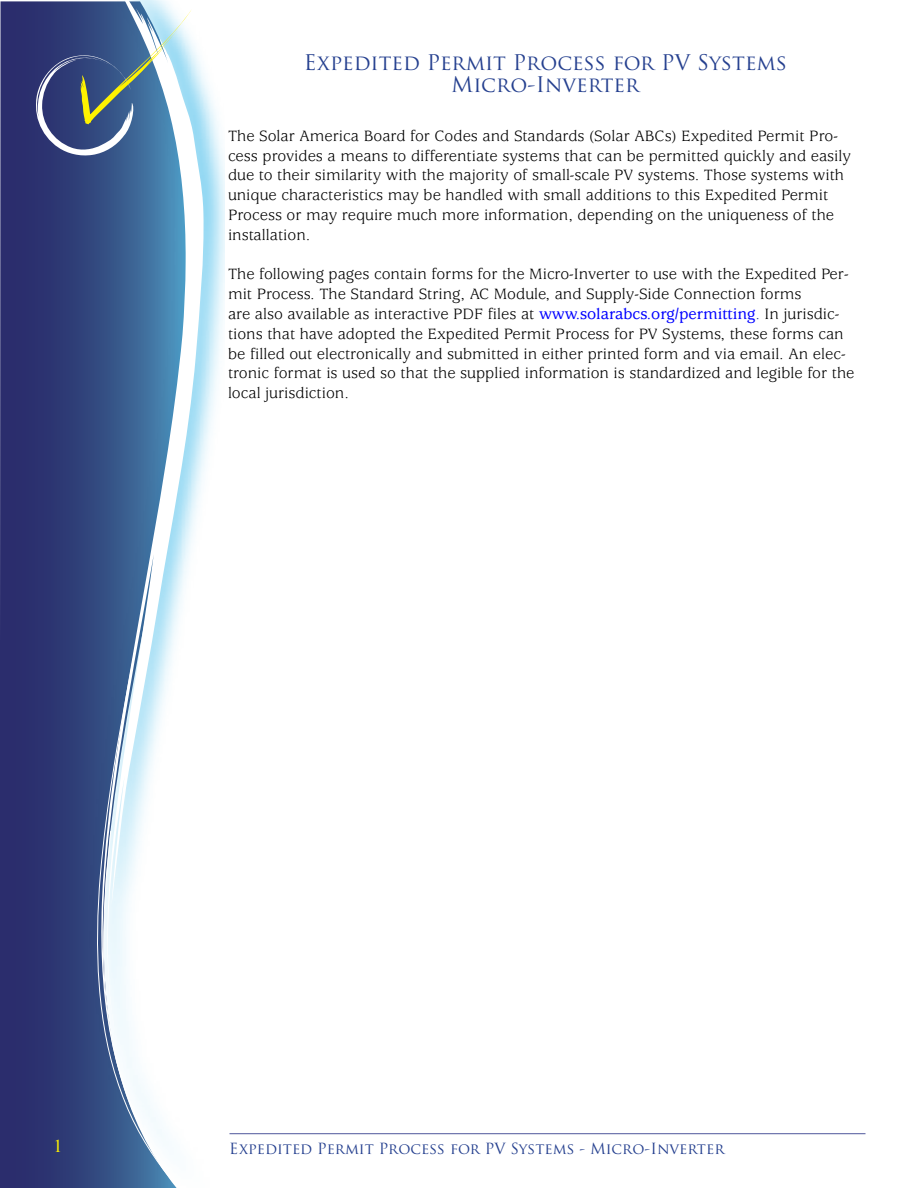
<style>
.page{position:relative;width:918px;height:1188px;background:#fff}
.page>*{position:absolute;margin:0;border:0;box-sizing:border-box;transform-origin:0 0}
.t1{font:21px/22.5px "Trajan Pro";color:#25408f;text-align:center}
.t2{font:18px "Times New Roman";color:#fff200}
.t3{font:16.5px/19.8px "Usherwood";color:#000}
.t4{font:15px "Trajan Pro";color:#25408f}
.s1{font-weight:500;color:#00f}
.s2{color:#25408f}
</style>
<div class="page">
<svg style="left:0;top:1px;width:332px;height:1187px"></svg>
<img style="left:81px;top:1px;width:144px;height:1187px">
<svg style="left:99px;top:0;width:106px;height:606px"></svg>
<svg style="left:94px;top:606px;width:125px;height:582px"></svg>
<svg style="left:102px;top:830px;width:59px;height:331px"></svg>
<hr style="left:230px;top:1133px;width:636px;height:1px;background:#6269a7">
<svg style="left:33px;top:9px;width:159px;height:147px;background:#677d9e"></svg>
<p class="t1" style="left:304px;top:51px;width:485px">Expedited Permit Process for PV Systems<br>Micro-Inverter</p>
<p class="t3" style="left:228px;top:126px;width:625px">The Solar America Board for Codes and Standards (Solar ABCs) Expedited Permit Pro&shy;cess provides a means to differentiate systems that can be permitted quickly and easily due to their similarity with the majority of small-scale PV systems. Those systems with unique characteristics may be handled with small additions to this Expedited Permit Process or may require much more information, depending on the uniqueness of the installation.</p>
<p class="t3" style="left:228px;top:265px;width:628px">The following pages contain forms for the Micro-Inverter to use with the Expedited Per&shy;mit Process. The Standard String, AC Module, and Supply-Side Connection forms<br>are also available as interactive PDF files at <span class="s1">www.solarabcs.org/permitting</span><span class="s2">.</span> In jurisdic&shy;tions that have adopted the Expedited Permit Process for PV Systems, these forms can be filled out electronically and submitted in either printed form and via email. An elec&shy;tronic format is used so that the supplied information is standardized and legible for the local jurisdiction.</p>
<p class="t2" style="left:53px;top:1134px;width:10px">1</p>
<p class="t4" style="left:229px;top:1139px;width:497px">Expedited Permit Process for PV Systems - Micro-Inverter</p>
</div>
